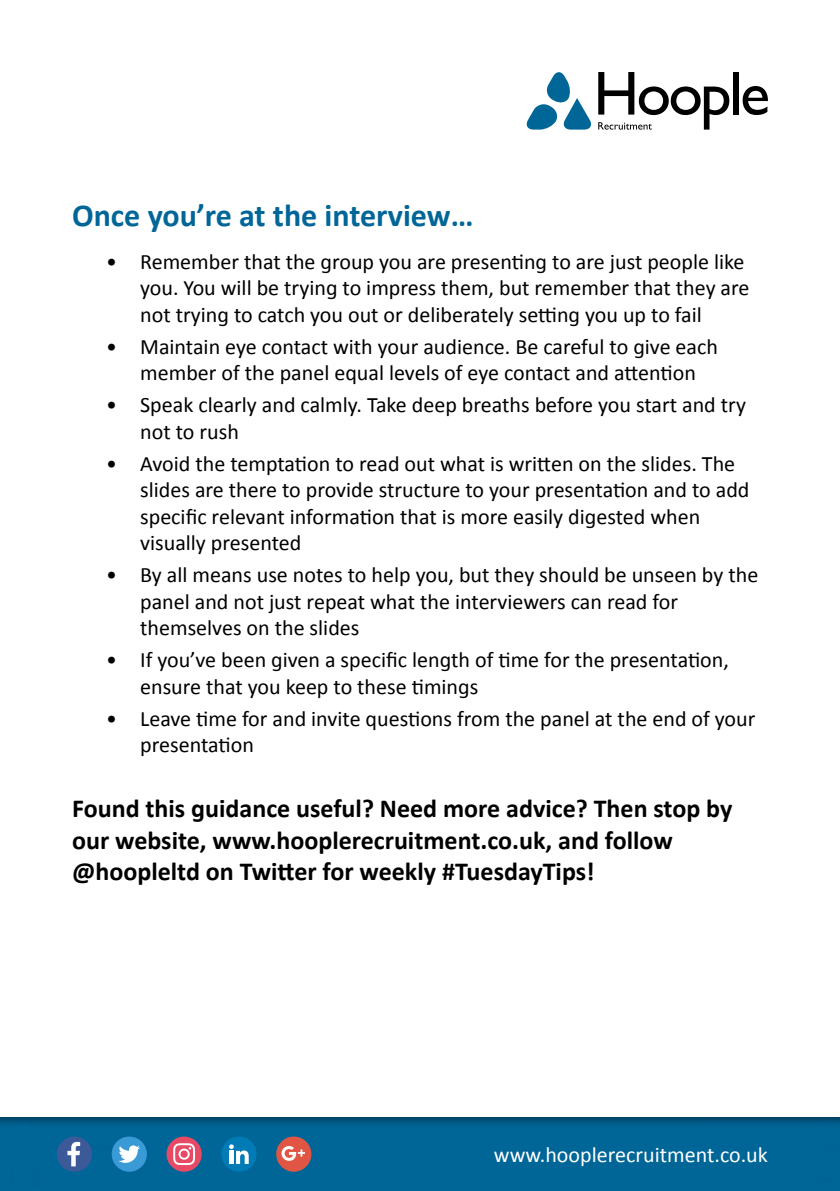
<style>
.page{position:relative;width:840px;height:1191px;background:#fff}
.page>*{position:absolute;margin:0;border:0;box-sizing:border-box;transform-origin:0 0}
.t1{font:700 32px "Calibri";color:#006698}
.t2{font:700 26px/31.2px "Calibri";color:#000}
.t3{font:22px/26.4px "Calibri";color:#000}
.t4{font:22px "Calibri";color:#fff}
</style>
<div class="page">
<div style="left:0;top:1100px;width:839px;height:91px;background:#000;opacity:.75"></div>
<div style="left:57px;top:1136px;width:35px;height:35px;background:#3d5a98;border-radius:50%"></div>
<svg style="left:67px;top:1141px;width:13px;height:25px"></svg>
<div style="left:112px;top:1136px;width:35px;height:35px;background:#399ad5;border-radius:50%"></div>
<svg style="left:119px;top:1145px;width:21px;height:17px"></svg>
<div style="left:166px;top:1136px;width:36px;height:35px;background:#e84a66;border-radius:50%"></div>
<svg style="left:173px;top:1143px;width:22px;height:22px"></svg>
<div style="left:221px;top:1136px;width:35px;height:35px;background:#007bb6;border-radius:50%"></div>
<svg style="left:229px;top:1144px;width:19px;height:19px"></svg>
<div style="left:276px;top:1136px;width:35px;height:35px;background:#e05543;border-radius:50%"></div>
<svg style="left:281px;top:1146px;width:24px;height:14px"></svg>
<div style="left:732px;top:72px;width:6px;height:43px;background:#000"></div>
<svg style="left:742px;top:86px;width:25px;height:29px"></svg>
<svg style="left:526px;top:72px;width:65px;height:58px"></svg>
<svg style="left:598px;top:72px;width:131px;height:58px"></svg>
<h1 class="t1" style="left:72px;top:195px;width:402px">Once you’re at the interview…</h1>
<p class="t3" style="left:140px;top:249px;width:610px;text-indent:-34px">• Remember that the group you are presenting to are just people like you. You will be trying to impress them, but remember that they are not trying to catch you out or deliberately setting you up to fail</p>
<p class="t3" style="left:106px;top:333px;width:613px;text-align:center">• Maintain eye contact with your audience. Be careful to give each member of the panel equal levels of eye contact and attention</p>
<p class="t3" style="left:140px;top:392px;width:607px;text-indent:-34px">• Speak clearly and calmly. Take deep breaths before you start and try not to rush</p>
<p class="t3" style="left:140px;top:450px;width:610px;text-indent:-34px">• Avoid the temptation to read out what is written on the slides. The slides are there to provide structure to your presentation and to add specific relevant information that is more easily digested when visually presented</p>
<p class="t3" style="left:140px;top:562px;width:619px;text-indent:-34px">• By all means use notes to help you, but they should be unseen by the panel and not just repeat what the interviewers can read for themselves on the slides</p>
<p class="t3" style="left:140px;top:647px;width:590px;text-indent:-34px">• If you’ve been given a specific length of time for the presentation, ensure that you keep to these timings</p>
<p class="t3" style="left:140px;top:705px;width:616px;text-indent:-34px">• Leave time for and invite questions from the panel at the end of your presentation</p>
<p class="t2" style="left:72px;top:793px;width:661px">Found this guidance useful? Need more advice? Then stop by our website, www.hooplerecruitment.co.uk, and follow @hoopleltd on Twitter for weekly #TuesdayTips!</p>
<p class="t4" style="left:493px;top:1141px;width:275px">www.hooplerecruitment.co.uk</p>
</div>
